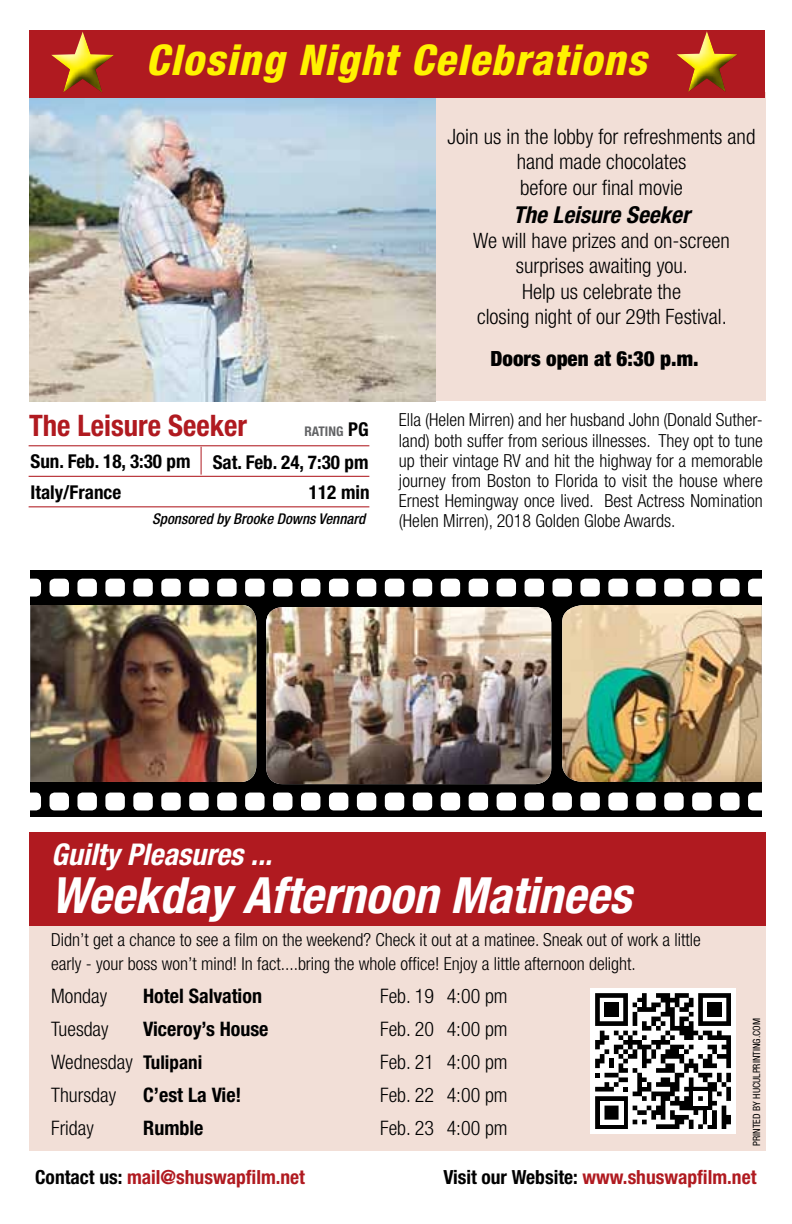
<style>
.page{position:relative;width:792px;height:1224px;background:#fff}
.page>*{position:absolute;margin:0;border:0;box-sizing:border-box;transform-origin:0 0}
.t1{font:italic 700 condensed 50px "Helvetica Neue";color:#fff}
.t2{font:italic 800 condensed 42.4px "Helvetica Neue";letter-spacing:.035em;color:#fff200}
.t3{font:italic 700 condensed 30px "Helvetica Neue";color:#fff}
.t4{font:700 condensed 29.6px "Helvetica Neue";color:#b01a20}
.t5{font:italic 700 condensed 23.4px "Helvetica Neue";color:#000}
.t6{font:300 condensed 21.2px/25.4px "Helvetica Neue";color:#000;text-align:center}
.t7{font:900 condensed 21px "Helvetica Neue";color:#000}
.t8{font:300 condensed 20px "Helvetica Neue";color:#000}
.t9{font:700 condensed 20px "Helvetica Neue";color:#000}
.t10{font:700 condensed 19.4px "Helvetica Neue";color:#b01a20}
.t11{font:700 condensed 19px/30.8px "Helvetica Neue";color:#000}
.t12{font:300 condensed 18px/20.2px "Helvetica Neue";color:#000}
.t13{font:italic 500 condensed 14.8px "Helvetica Neue";color:#000}
.t14{font:700 condensed 13.4px "Helvetica Neue";color:#636466}
.t15{font:condensed 10px "Helvetica Neue";color:#000}
.s1{font-size:19px;color:#000}
.s2{font-weight:700;font-size:19px}
.s3{color:#000}
</style>
<div class="page">
<div style="left:30px;top:832px;width:736px;height:95px;background:#b01a20"></div>
<div style="left:30px;top:926px;width:736px;height:225px;background:#f2dfd7"></div>
<div style="left:30px;top:570px;width:731px;height:246px;background:#000"></div>
<img style="left:30px;top:605px;width:226px;height:177px">
<img style="left:266px;top:607px;width:285px;height:177px">
<img style="left:562px;top:605px;width:200px;height:177px">
<div style="left:22px;top:579px;width:19px;height:18px;background:#fff;border-radius:5px"></div>
<div style="left:50px;top:579px;width:19px;height:18px;background:#fff;border-radius:5px"></div>
<div style="left:77px;top:579px;width:20px;height:18px;background:#fff;border-radius:5px"></div>
<div style="left:105px;top:579px;width:20px;height:18px;background:#fff;border-radius:5px"></div>
<div style="left:133px;top:579px;width:20px;height:18px;background:#fff;border-radius:5px"></div>
<div style="left:161px;top:579px;width:20px;height:18px;background:#fff;border-radius:5px"></div>
<div style="left:189px;top:579px;width:20px;height:18px;background:#fff;border-radius:5px"></div>
<div style="left:217px;top:579px;width:20px;height:18px;background:#fff;border-radius:5px"></div>
<div style="left:245px;top:579px;width:20px;height:18px;background:#fff;border-radius:5px"></div>
<div style="left:273px;top:579px;width:20px;height:18px;background:#fff;border-radius:5px"></div>
<div style="left:301px;top:579px;width:19px;height:18px;background:#fff;border-radius:5px"></div>
<div style="left:329px;top:579px;width:19px;height:18px;background:#fff;border-radius:5px"></div>
<div style="left:357px;top:579px;width:19px;height:18px;background:#fff;border-radius:5px"></div>
<div style="left:385px;top:579px;width:19px;height:18px;background:#fff;border-radius:5px"></div>
<div style="left:413px;top:579px;width:19px;height:18px;background:#fff;border-radius:5px"></div>
<div style="left:441px;top:579px;width:19px;height:18px;background:#fff;border-radius:5px"></div>
<div style="left:469px;top:579px;width:19px;height:18px;background:#fff;border-radius:5px"></div>
<div style="left:497px;top:579px;width:19px;height:18px;background:#fff;border-radius:5px"></div>
<div style="left:525px;top:579px;width:19px;height:18px;background:#fff;border-radius:5px"></div>
<div style="left:552px;top:579px;width:20px;height:18px;background:#fff;border-radius:5px"></div>
<div style="left:580px;top:579px;width:20px;height:18px;background:#fff;border-radius:5px"></div>
<div style="left:608px;top:579px;width:20px;height:18px;background:#fff;border-radius:5px"></div>
<div style="left:636px;top:579px;width:20px;height:18px;background:#fff;border-radius:5px"></div>
<div style="left:664px;top:579px;width:20px;height:18px;background:#fff;border-radius:5px"></div>
<div style="left:692px;top:579px;width:20px;height:18px;background:#fff;border-radius:5px"></div>
<div style="left:720px;top:579px;width:20px;height:18px;background:#fff;border-radius:5px"></div>
<div style="left:748px;top:579px;width:20px;height:18px;background:#fff;border-radius:5px"></div>
<div style="left:22px;top:793px;width:19px;height:17px;background:#fff;border-radius:5px"></div>
<div style="left:50px;top:793px;width:19px;height:17px;background:#fff;border-radius:5px"></div>
<div style="left:77px;top:793px;width:20px;height:17px;background:#fff;border-radius:5px"></div>
<div style="left:105px;top:793px;width:20px;height:17px;background:#fff;border-radius:5px"></div>
<div style="left:133px;top:793px;width:20px;height:17px;background:#fff;border-radius:5px"></div>
<div style="left:161px;top:793px;width:20px;height:17px;background:#fff;border-radius:5px"></div>
<div style="left:189px;top:793px;width:20px;height:17px;background:#fff;border-radius:5px"></div>
<div style="left:217px;top:793px;width:20px;height:17px;background:#fff;border-radius:5px"></div>
<div style="left:245px;top:793px;width:20px;height:17px;background:#fff;border-radius:5px"></div>
<div style="left:273px;top:793px;width:20px;height:17px;background:#fff;border-radius:5px"></div>
<div style="left:301px;top:793px;width:19px;height:17px;background:#fff;border-radius:5px"></div>
<div style="left:329px;top:793px;width:19px;height:17px;background:#fff;border-radius:5px"></div>
<div style="left:357px;top:793px;width:19px;height:17px;background:#fff;border-radius:5px"></div>
<div style="left:385px;top:793px;width:19px;height:17px;background:#fff;border-radius:5px"></div>
<div style="left:413px;top:793px;width:19px;height:17px;background:#fff;border-radius:5px"></div>
<div style="left:441px;top:793px;width:19px;height:17px;background:#fff;border-radius:5px"></div>
<div style="left:469px;top:793px;width:19px;height:17px;background:#fff;border-radius:5px"></div>
<div style="left:497px;top:793px;width:19px;height:17px;background:#fff;border-radius:5px"></div>
<div style="left:525px;top:793px;width:19px;height:17px;background:#fff;border-radius:5px"></div>
<div style="left:552px;top:793px;width:20px;height:17px;background:#fff;border-radius:5px"></div>
<div style="left:580px;top:793px;width:20px;height:17px;background:#fff;border-radius:5px"></div>
<div style="left:608px;top:793px;width:20px;height:17px;background:#fff;border-radius:5px"></div>
<div style="left:636px;top:793px;width:20px;height:17px;background:#fff;border-radius:5px"></div>
<div style="left:664px;top:793px;width:20px;height:17px;background:#fff;border-radius:5px"></div>
<div style="left:692px;top:793px;width:20px;height:17px;background:#fff;border-radius:5px"></div>
<div style="left:720px;top:793px;width:20px;height:17px;background:#fff;border-radius:5px"></div>
<div style="left:748px;top:793px;width:20px;height:17px;background:#fff;border-radius:5px"></div>
<div style="left:32px;top:93px;width:734px;height:308px;background:#f2dfd7"></div>
<hr style="left:29px;top:445px;width:340px;height:1px;background:#b01a20">
<hr style="left:29px;top:476px;width:340px;height:1px;background:#b01a20">
<hr style="left:29px;top:506px;width:340px;height:1px;background:#b01a20">
<div style="left:590px;top:988px;width:146px;height:146px;background:#fff"></div>
<svg style="left:595px;top:993px;width:136px;height:136px"></svg>
<img style="left:29px;top:98px;width:407px;height:303px">
<div style="left:29px;top:30px;width:736px;height:68px;background:#b01a20"></div>
<div style="left:673px;top:29px;width:66px;height:64px;background:#000;opacity:.75"></div>
<div style="left:49px;top:29px;width:66px;height:64px;background:#000;opacity:.75"></div>
<svg style="left:201px;top:447px;width:1px;height:28px"></svg>
<h2 class="t2" style="left:146px;top:34px;width:502px">Closing Night Celebrations</h2>
<p class="t6" style="left:448px;top:123px;width:309px">Join us in the lobby for refreshments and hand made chocolates<br>before our final movie</p>
<p class="t5" style="left:513px;top:200px;width:178px">The Leisure Seeker</p>
<p class="t6" style="left:473px;top:228px;width:258px">We will have prizes and on-screen surprises awaiting you.<br>Help us celebrate the<br>closing night of our 29th Festival.</p>
<h3 class="t4" style="left:29px;top:407px;width:219px">The Leisure Seeker</h3>
<p class="t14" style="left:304px;top:423px;width:66px">RATING <span class="s1">PG</span></p>
<p class="t11" style="left:31px;top:446px;width:162px">Sun. Feb. 18, 3:30 pm<br>Italy/France</p>
<p class="t11" style="left:213px;top:446px;width:157px">Sat. Feb. 24, 7:30 pm</p>
<p class="t11" style="left:309px;top:476px;width:62px">112 min</p>
<p class="t13" style="left:152px;top:510px;width:214px">Sponsored by Brooke Downs Vennard</p>
<p class="t7" style="left:491px;top:345px;width:209px">Doors open at 6:30 p.m.</p>
<p class="t12" style="left:399px;top:410px;width:365px;text-align:justify">Ella (Helen Mirren) and her husband John (Donald Suther&shy;land) both suffer from serious illnesses. They opt to tune up their vintage RV and hit the highway for a memorable journey from Boston to Florida to visit the house where Ernest Hemingway once lived. Best Actress Nomination (Helen Mirren), 2018 Golden Globe Awards.</p>
<h3 class="t3" style="left:51px;top:836px;width:222px">Guilty Pleasures ...</h3>
<h1 class="t1" style="left:51px;top:865px;width:582px">Weekday Afternoon Matinees</h1>
<p class="t12" style="left:51px;top:927px;width:651px;line-height:24px">Didn’t get a chance to see a film on the weekend? Check it out at a matinee. Sneak out of work a little early - your boss won’t mind! In fact....bring the whole office! Enjoy a little afternoon delight.</p>
<p class="t8" style="left:51px;top:984px;width:57px">Monday</p>
<p class="t9" style="left:143px;top:984px;width:120px">Hotel Salvation</p>
<p class="t8" style="left:380px;top:984px;width:129px">Feb. 19 4:00 pm</p>
<p class="t8" style="left:51px;top:1017px;width:59px">Tuesday</p>
<p class="t9" style="left:143px;top:1017px;width:127px">Viceroy’s House</p>
<p class="t8" style="left:380px;top:1017px;width:129px">Feb. 20 4:00 pm</p>
<p class="t8" style="left:51px;top:1050px;width:153px">Wednesday <span class="s2">Tulipani</span></p>
<p class="t8" style="left:380px;top:1050px;width:129px">Feb. 21 4:00 pm</p>
<p class="t8" style="left:51px;top:1083px;width:66px">Thursday</p>
<p class="t9" style="left:143px;top:1083px;width:100px">C’est La Vie!</p>
<p class="t8" style="left:380px;top:1083px;width:129px">Feb. 22 4:00 pm</p>
<p class="t8" style="left:51px;top:1116px;width:44px">Friday</p>
<p class="t9" style="left:143px;top:1116px;width:62px">Rumble</p>
<p class="t8" style="left:380px;top:1116px;width:129px">Feb. 23 4:00 pm</p>
<p class="t10" style="left:35px;top:1165px;width:271px"><span class="s3">Contact us:</span> mail@shuswapfilm.net</p>
<p class="t10" style="left:443px;top:1165px;width:315px"><span class="s3">Visit our Website:</span> www.shuswapfilm.net</p>
<p class="t15" style="left:751px;top:1146px;width:129px;rotate:-90deg">PRINTED BY HUCULPRINTING.COM</p>
</div>
